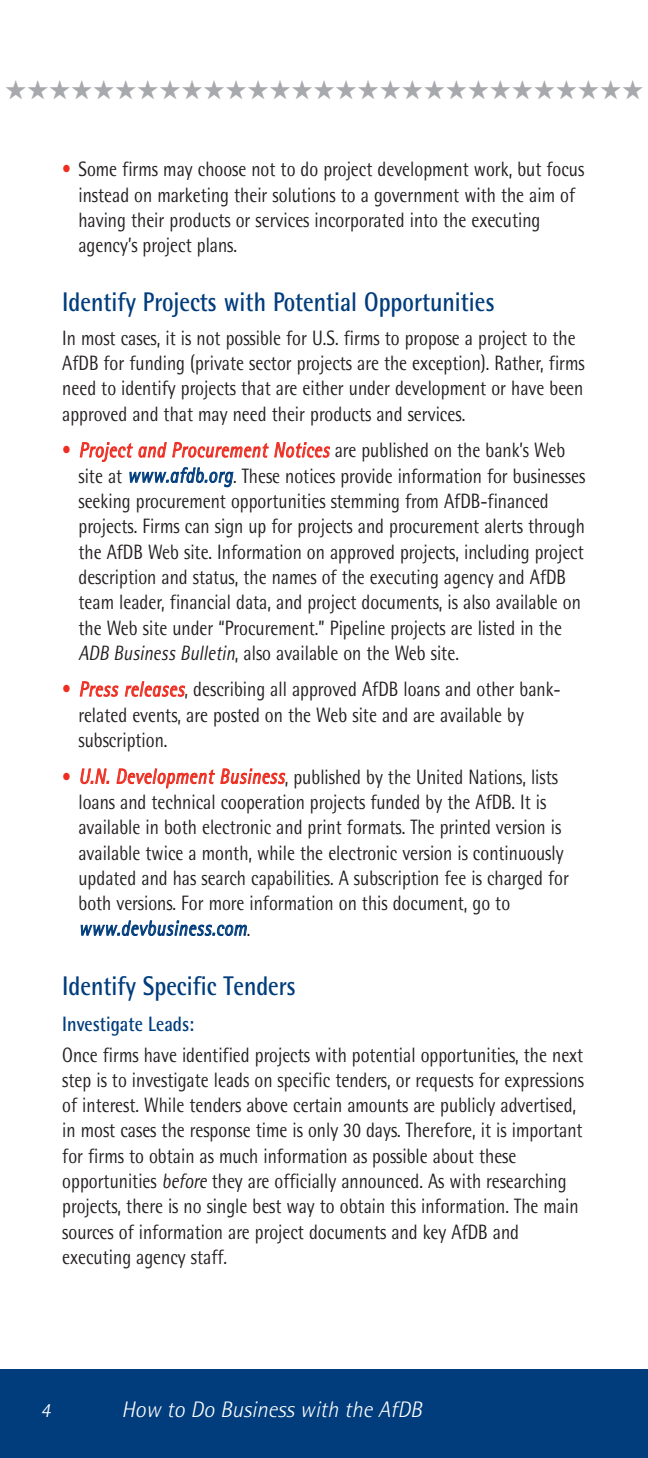
<style>
.page{position:relative;width:648px;height:1458px;background:#fff}
.page>*{position:absolute;margin:0;border:0;box-sizing:border-box;transform-origin:0 0}
.t1{font:700 27px "Rotis Semi Sans";color:#013d7d;scale:.85 1}
.t2{font:27px "Zapf Dingbats";color:#a8a9ad}
.t3{font:italic 300 22.5px "Rotis Semi Sans";color:#fff}
.t4{font:20.7px/25.4px "Rotis Semi Sans";color:#231f20;scale:.85 1}
.t5{font:700 20.7px "Rotis Semi Sans";color:#013d7d;scale:.85 1}
.t6{font:italic 300 20.25px "Rotis Semi Sans";color:#fff}
.s1{color:#ee2e22}
.s2{font-style:italic;color:#ee2e22}
.s3{font-style:italic;color:#013d7d}
.s4{font-style:italic}
</style>
<div class="page">
<div style="left:0;top:1369px;width:648px;height:89px;background:#013d7d"></div>
<h1 class="t2" style="left:5px;top:74px;width:640px">★★★★★★★★★★★★★★★★★★★★★★★★★★★★★</h1>
<p class="t4" style="left:78px;top:159px;width:597px;text-indent:-16px"><span class="s1">•</span> Some firms may choose not to do project development work, but focus instead on marketing their solutions to a government with the aim of having their products or services incorporated into the executing agency’s project plans.</p>
<h1 class="t1" style="left:62px;top:293px;width:510px">Identify Projects with Potential Opportunities</h1>
<p class="t4" style="left:62px;top:327px;width:616px">In most cases, it is not possible for U.S. firms to propose a project to the AfDB for funding (private sector projects are the exception). Rather, firms need to identify projects that are either under development or have been approved and that may need their products and services.</p>
<p class="t4" style="left:78px;top:439px;width:598px;text-indent:-16px"><span class="s1">•</span> <span class="s2">Project and Procurement Notices</span> are published on the bank’s Web site at <span class="s3">www.afdb.org</span>. These notices provide information for businesses seeking procurement opportunities stemming from AfDB-financed projects. Firms can sign up for projects and procurement alerts through the AfDB Web site. Information on approved projects, including project description and status, the names of the executing agency and AfDB team leader, financial data, and project documents, is also available on the Web site under “Procurement.” Pipeline projects are listed in the <span class="s4">ADB Business Bulletin</span>, also available on the Web site.</p>
<p class="t4" style="left:78px;top:679px;width:569px;text-indent:-16px"><span class="s1">•</span> <span class="s2">Press releases</span>, describing all approved AfDB loans and other bank&shy;related events, are posted on the Web site and are available by subscription.</p>
<p class="t4" style="left:78px;top:766px;width:579px;text-indent:-16px"><span class="s1">•</span> <span class="s2">U.N. Development Business</span>, published by the United Nations, lists loans and technical cooperation projects funded by the AfDB. It is available in both electronic and print formats. The printed version is available twice a month, while the electronic version is continuously updated and has search capabilities. A subscription fee is charged for both versions. For more information on this document, go to <span class="s3">www.devbusiness.com</span>.</p>
<h1 class="t1" style="left:62px;top:976px;width:276px">Identify Specific Tenders</h1>
<p class="t5" style="left:62px;top:1017px;width:157px">Investigate Leads:</p>
<p class="t4" style="left:62px;top:1044px;width:615px">Once firms have identified projects with potential opportunities, the next step is to investigate leads on specific tenders, or requests for expressions of interest. While tenders above certain amounts are publicly advertised, in most cases the response time is only 30 days. Therefore, it is important for firms to obtain as much information as possible about these opportunities <span class="s4">before</span> they are officially announced. As with researching projects, there is no single best way to obtain this information. The main sources of information are project documents and key AfDB and executing agency staff.</p>
<p class="t6" style="left:40px;top:1403px;width:11px">4</p>
<p class="t3" style="left:122px;top:1402px;width:302px">How to Do Business with the AfDB</p>
</div>
